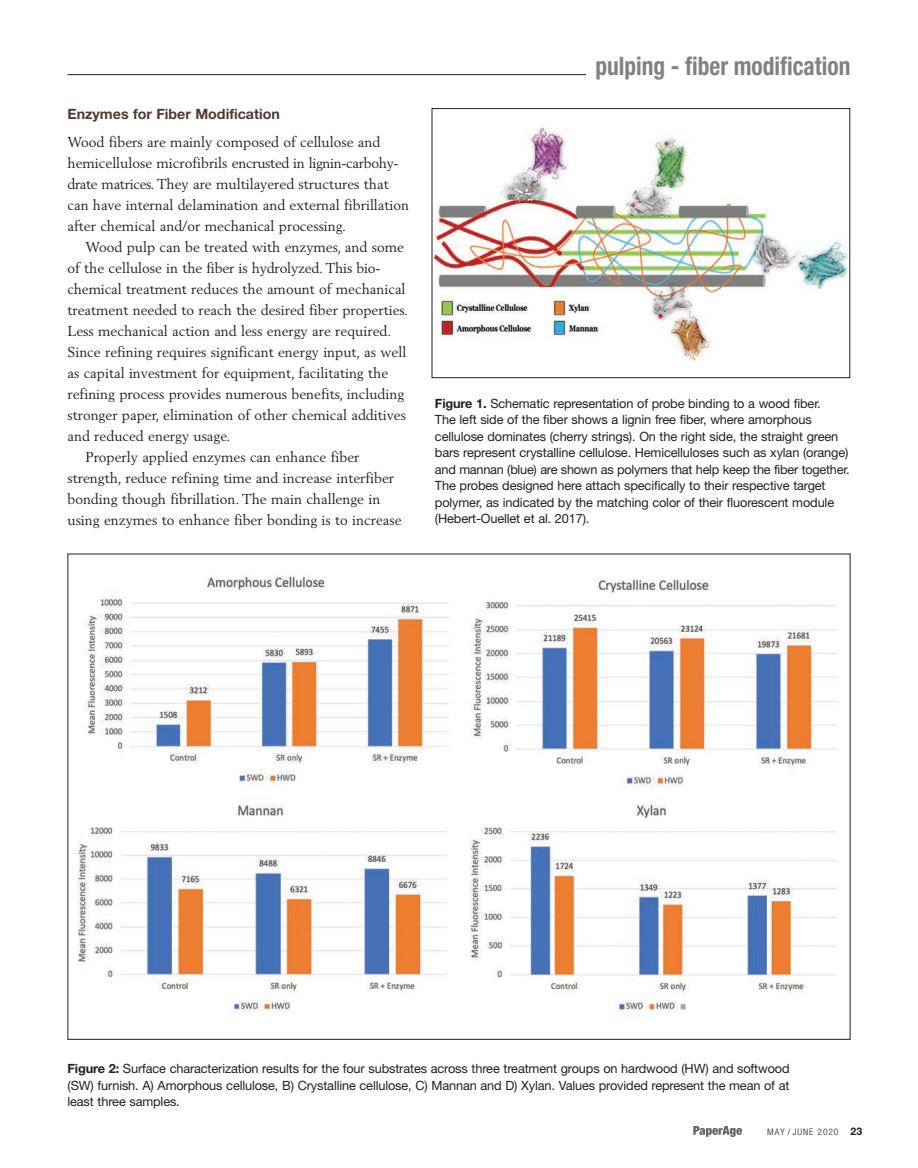
<style>
.page{position:relative;width:918px;height:1168px;background:#fff}
.page>*{position:absolute;margin:0;border:0;box-sizing:border-box;transform-origin:0 0}
.t1{font:700 condensed 25.5px "Helvetica Neue";color:#808285;scale:.92 1}
.t2{font:14.25px/21px "Berling";color:#231f20}
.t3{font:700 14.25px "Helvetica Neue LT Std";color:#52392d}
.t4{font:12.75px/16.5px "Helvetica Neue";letter-spacing:-.01em;color:#231f20}
.t5{font:300 condensed 9px "Helvetica Neue";letter-spacing:.1em;color:#231f20;scale:1.05 1}
.s1{font-weight:700}
.s2{font-family:"Helvetica Neue LT Std";font-weight:700;font-stretch:normal;font-size:10.5px}
</style>
<div class="page">
<svg style="left:693px;top:1126px;width:49px;height:11px"></svg>
<hr style="left:68px;top:74px;width:782px;height:1px;background:#231f20">
<div style="left:586px;top:54px;width:264px;height:54px;background:#fff"></div>
<img style="left:434px;top:127px;width:414px;height:234px">
<div style="left:432px;top:108px;width:418px;height:270px;border:1px solid #231f20"></div>
<img style="left:77px;top:573px;width:762px;height:445px">
<p class="t3" style="left:68px;top:105px;width:214px">Enzymes for Fiber Modification</p>
<p class="t2" style="left:68px;top:131px;width:343px">Wood fibers are mainly composed of cellulose and hemicellulose microfibrils encrusted in lignin-carbohy&shy;drate matrices. They are multilayered structures that can have internal delamination and external fibrillation after chemical and/or mechanical processing.</p>
<p class="t2" style="left:85px;top:236px;width:320px">Wood pulp can be treated with enzymes, and some</p>
<p class="t2" style="left:68px;top:257px;width:315px">of the cellulose in the fiber is hydrolyzed. This bio-</p>
<p class="t2" style="left:68px;top:278px;width:340px">chemical treatment reduces the amount of mechanical</p>
<p class="t2" style="left:68px;top:299px;width:342px">treatment needed to reach the desired fiber properties.</p>
<p class="t2" style="left:68px;top:320px;width:325px">Less mechanical action and less energy are required.</p>
<p class="t2" style="left:68px;top:341px;width:340px">Since refining requires significant energy input, as well</p>
<p class="t2" style="left:68px;top:362px;width:322px">as capital investment for equipment, facilitating the</p>
<p class="t2" style="left:68px;top:383px;width:338px">refining process provides numerous benefits, including</p>
<p class="t2" style="left:68px;top:404px;width:340px">stronger paper, elimination of other chemical additives</p>
<p class="t2" style="left:68px;top:425px;width:165px">and reduced energy usage.</p>
<p class="t2" style="left:85px;top:446px;width:276px">Properly applied enzymes can enhance fiber</p>
<p class="t2" style="left:68px;top:467px;width:328px">strength, reduce refining time and increase interfiber</p>
<p class="t2" style="left:68px;top:488px;width:314px">bonding though fibrillation. The main challenge in</p>
<p class="t2" style="left:68px;top:509px;width:336px">using enzymes to enhance fiber bonding is to increase</p>
<h1 class="t1" style="left:595px;top:50px;width:279px">pulping - fiber modification</h1>
<p class="t4" style="left:435px;top:395px;width:416px"><span class="s1">Figure 1.</span> Schematic representation of probe binding to a wood fiber.<br>The left side of the fiber shows a lignin free fiber, where amorphous cellulose dominates (cherry strings). On the right side, the straight green bars represent crystalline cellulose. Hemicelluloses such as xylan (orange) and mannan (blue) are shown as polymers that help keep the fiber together.<br>The probes designed here attach specifically to their respective target polymer, as indicated by the matching color of their fluorescent module (Hebert-Ouellet et al. 2017).</p>
<p class="t4" style="left:67px;top:1060px;width:724px;text-align:justify"><span class="s1">Figure 2:</span> Surface characterization results for the four substrates across three treatment groups on hardwood (HW) and softwood (SW) furnish. A) Amorphous cellulose, B) Crystalline cellulose, C) Mannan and D) Xylan. Values provided represent the mean of at least three samples.</p>
<p class="t5" style="left:767px;top:1126px;width:92px">MAY / JUNE 2020 <span class="s2">23</span></p>
</div>
